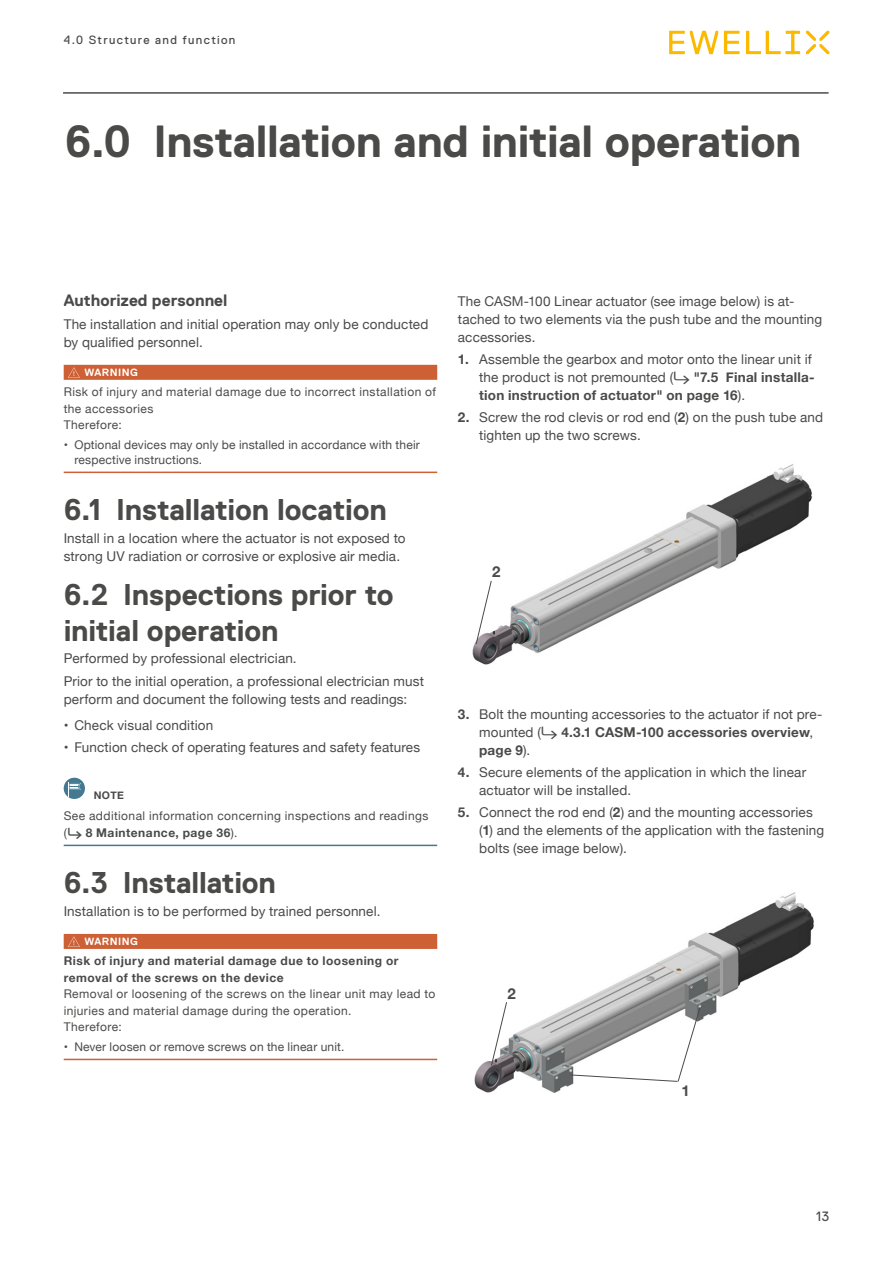
<style>
.page{position:relative;width:893px;height:1263px;background:#fff}
.page>*{position:absolute;margin:0;border:0;box-sizing:border-box;transform-origin:0 0}
.t1{font:700 45px "Replica Std";letter-spacing:-.01em;color:#4a4a49}
.t2{font:700 30px/36px "Replica Std";letter-spacing:-.005em;color:#4a4a49}
.t3{font:700 16.5px "Replica Std";color:#4a4a49}
.t4{font:700 15px "Helvetica Neue";color:#4a4a49}
.t5{font:13.5px/18px "Helvetica Neue";letter-spacing:.01em;color:#4a4a49}
.t6{font:13.5px "Replica Std";color:#4a4a49}
.t7{font:12px/16.5px "Helvetica Neue";letter-spacing:.035em;color:#4a4a49}
.t8{font:12px/15px "Helvetica Neue";letter-spacing:.015em;color:#4a4a49}
.t9{font:700 12px/16.5px "Helvetica Neue";letter-spacing:.04em;color:#4a4a49}
.t10{font:12px "Replica Std";letter-spacing:.11em;color:#4a4a49}
.t11{font:700 10.5px "Replica Std";letter-spacing:.045em;color:#fff}
.t12{font:700 10.5px "Helvetica Neue";color:#4a4a49}
.s1{font-weight:700}
</style>
<div class="page">
<svg style="left:669px;top:31px;width:131px;height:23px"></svg>
<svg style="left:806px;top:31px;width:23px;height:23px"></svg>
<hr style="left:63px;top:93px;width:765px;height:1px;background:#4a4a49">
<div style="left:64px;top:365px;width:373px;height:15px;background:#cd6035"></div>
<hr style="left:64px;top:472px;width:373px;height:1px;background:#cd6035">
<hr style="left:64px;top:845px;width:373px;height:1px;background:#447a91">
<div style="left:64px;top:934px;width:373px;height:15px;background:#cd6035"></div>
<hr style="left:64px;top:1059px;width:373px;height:1px;background:#cd6035">
<svg style="left:68px;top:367px;width:12px;height:11px"></svg>
<div style="left:64px;top:778px;width:21px;height:21px;background:#447a91;border-radius:50%"></div>
<svg style="left:68px;top:782px;width:13px;height:14px"></svg>
<svg style="left:68px;top:936px;width:12px;height:11px"></svg>
<img style="left:472px;top:464px;width:341px;height:201px">
<svg style="left:475px;top:580px;width:17px;height:65px"></svg>
<img style="left:474px;top:892px;width:340px;height:201px">
<svg style="left:490px;top:1001px;width:17px;height:65px"></svg>
<svg style="left:570px;top:1007px;width:131px;height:75px"></svg>
<p class="t10" style="left:64px;top:34px;width:173px">4.0 Structure and function</p>
<h1 class="t1" style="left:65px;top:116px;width:738px">6.0 Installation and initial operation</h1>
<p class="t3" style="left:64px;top:291px;width:165px">Authorized personnel</p>
<p class="t5" style="left:64px;top:315px;width:366px">The installation and initial operation may only be conducted by qualified personnel.</p>
<p class="t11" style="left:84px;top:366px;width:55px">WARNING</p>
<p class="t7" style="left:64px;top:384px;width:374px">Risk of injury and material damage due to incorrect installation of the accessories<br>Therefore:</p>
<p class="t8" style="left:74px;top:437px;width:347px;text-indent:-11px">• Optional devices may only be installed in accordance with their respective instructions.</p>
<h2 class="t2" style="left:64px;top:492px;width:325px">6.1 Installation location</h2>
<p class="t5" style="left:64px;top:530px;width:343px">Install in a location where the actuator is not exposed to strong UV radiation or corrosive or explosive air media.</p>
<h2 class="t2" style="left:64px;top:577px;width:331px">6.2 Inspections prior to initial operation</h2>
<p class="t5" style="left:64px;top:648px;width:362px;line-height:22.2px">Performed by professional electrician.<br>Prior to the initial operation, a professional electrician must</p>
<p class="t5" style="left:64px;top:691px;width:345px">perform and document the following tests and readings:</p>
<p class="t5" style="left:64px;top:717px;width:151px">• Check visual condition</p>
<p class="t5" style="left:64px;top:739px;width:358px">• Function check of operating features and safety features</p>
<p class="t12" style="left:94px;top:787px;width:32px">NOTE</p>
<p class="t7" style="left:64px;top:808px;width:366px">See additional information concerning inspections and readings (<span class="s1">⮑ 8 Maintenance, page 36</span>).</p>
<h2 class="t2" style="left:64px;top:865px;width:214px">6.3 Installation</h2>
<p class="t5" style="left:64px;top:903px;width:318px">Installation is to be performed by trained personnel.</p>
<p class="t11" style="left:84px;top:935px;width:55px">WARNING</p>
<p class="t9" style="left:64px;top:953px;width:336px">Risk of injury and material damage due to loosening or removal of the screws on the device</p>
<p class="t7" style="left:64px;top:986px;width:373px">Removal or loosening of the screws on the linear unit may lead to injuries and material damage during the operation.<br>Therefore:</p>
<p class="t8" style="left:64px;top:1039px;width:282px">• Never loosen or remove screws on the linear unit.</p>
<p class="t5" style="left:458px;top:293px;width:366px">The CASM-100 Linear actuator (see image below) is at&shy;tached to two elements via the push tube and the mounting accessories.</p>
<p class="t5" style="left:479px;top:351px;width:337px;text-indent:-21px"><span class="s1">1.</span> Assemble the gearbox and motor onto the linear unit if the product is not premounted (⮑ <span class="s1">"7.5 Final installa&shy;tion instruction of actuator" on page 16</span>).</p>
<p class="t5" style="left:479px;top:409px;width:346px;text-indent:-21px"><span class="s1">2.</span> Screw the rod clevis or rod end (<span class="s1">2</span>) on the push tube and tighten up the two screws.</p>
<p class="t4" style="left:492px;top:560px;width:10px">2</p>
<p class="t5" style="left:479px;top:706px;width:345px;text-indent:-21px"><span class="s1">3.</span> Bolt the mounting accessories to the actuator if not pre&shy;mounted (⮑ <span class="s1">4.3.1 CASM-100 accessories overview</span>, <span class="s1">page 9</span>).</p>
<p class="t5" style="left:479px;top:764px;width:329px;text-indent:-21px"><span class="s1">4.</span> Secure elements of the application in which the linear actuator will be installed.</p>
<p class="t5" style="left:479px;top:804px;width:347px;text-indent:-21px"><span class="s1">5.</span> Connect the rod end (<span class="s1">2</span>) and the mounting accessories (<span class="s1">1</span>) and the elements of the application with the fastening bolts (see image below).</p>
<p class="t4" style="left:508px;top:981px;width:10px">2</p>
<p class="t4" style="left:681px;top:1079px;width:10px">1</p>
<p class="t6" style="left:816px;top:1209px;width:15px">13</p>
</div>
